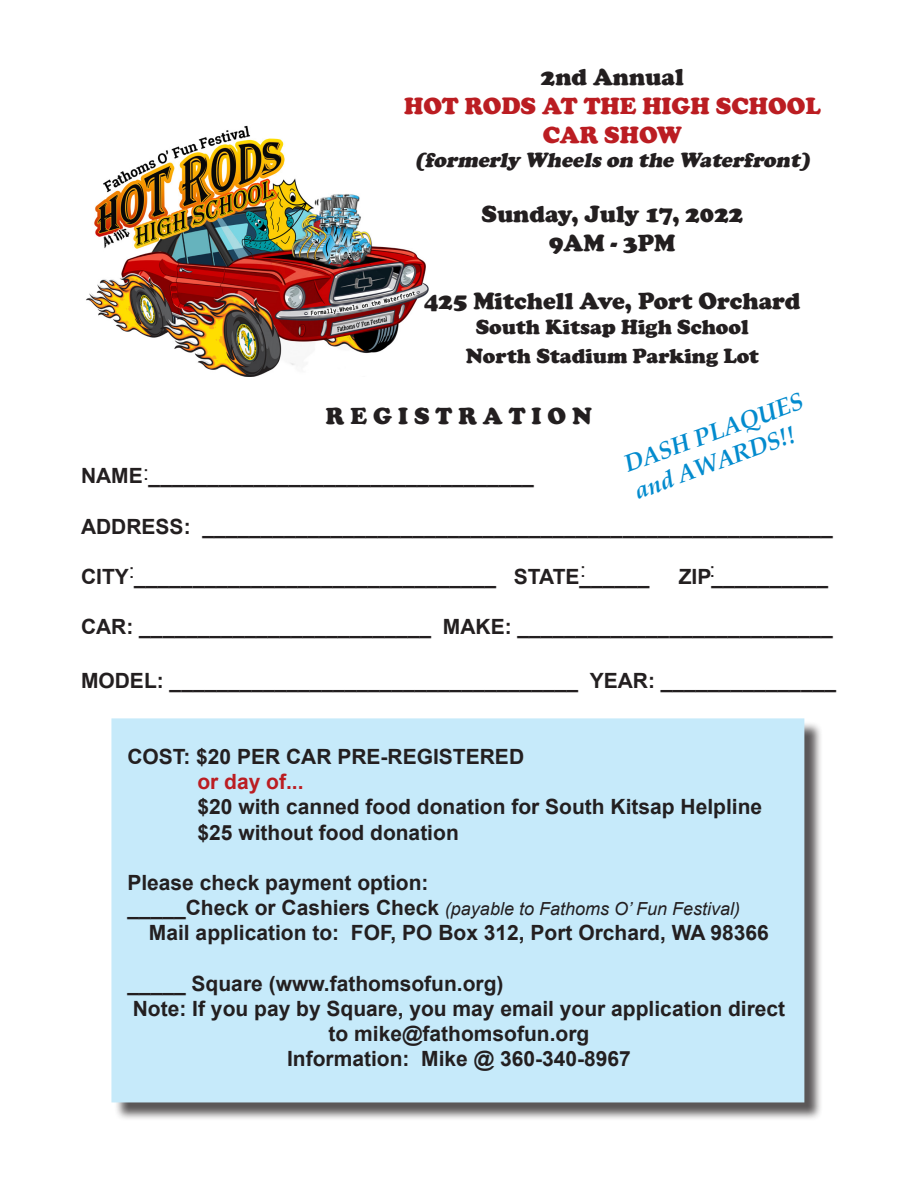
<style>
.page{position:relative;width:918px;height:1188px;background:#fff}
.page>*{position:absolute;margin:0;border:0;box-sizing:border-box;transform-origin:0 0}
.t1{font:900 24px "Cooper";color:#231f20}
.t2{font:900 24px "Cooper";color:#bb1d22}
.t3{font:italic 700 24px "Book Antiqua";color:#038bce}
.t4{font:700 21px "Arial";color:#231f20}
.t5{font:900 21px "Cooper";color:#231f20}
.t6{font:italic 900 21px "Cooper";color:#231f20}
.t7{font:700 21px "Arial";color:#bb1d22}
.t8{font:21px "Arial";color:#231f20}
.t9{font:italic 18px "Arial";color:#231f20}
.s1{font-weight:700;font-style:normal;font-size:21px}
</style>
<div class="page">
<div style="left:114px;top:721px;width:709px;height:400px;background:#231f20;opacity:.75"></div>
<div style="left:111px;top:718px;width:694px;height:385px;background:#c6eafa"></div>
<img style="left:86px;top:125px;width:343px;height:252px">
<p class="t1" style="left:541px;top:63px;width:144px">2nd Annual</p>
<p class="t2" style="left:404px;top:92px;width:418px">HOT RODS AT THE HIGH SCHOOL</p>
<p class="t2" style="left:543px;top:121px;width:140px">CAR SHOW</p>
<p class="t6" style="left:414px;top:147px;width:402px">(formerly Wheels on the Waterfront)</p>
<p class="t1" style="left:482px;top:200px;width:263px">Sunday, July 17, 2022</p>
<p class="t1" style="left:549px;top:229px;width:128px">9AM - 3PM</p>
<p class="t1" style="left:424px;top:287px;width:378px">425 Mitchell Ave, Port Orchard</p>
<p class="t5" style="left:476px;top:315px;width:275px">South Kitsap High School</p>
<p class="t5" style="left:466px;top:343px;width:294px">North Stadium Parking Lot</p>
<p class="t3" style="left:620px;top:449px;width:190px;rotate:-20deg">DASH PLAQUES</p>
<p class="t1" style="left:326px;top:402px;width:268px">R E G I S T R A T I O N</p>
<p class="t3" style="left:629px;top:476px;width:172px;rotate:-20deg">and AWARDS!!</p>
<p class="t4" style="left:81px;top:461px;width:454px">NAME _________________________________</p>
<p class="t4" style="left:81px;top:512px;width:753px">ADDRESS: ______________________________________________________</p>
<p class="t4" style="left:81px;top:562px;width:570px">CITY _______________________________ STATE______</p>
<p class="t4" style="left:679px;top:562px;width:151px">ZIP__________</p>
<p class="t4" style="left:81px;top:612px;width:753px">CAR: _________________________ MAKE: ___________________________</p>
<p class="t4" style="left:81px;top:666px;width:757px">MODEL: ___________________________________ YEAR: _______________</p>
<p class="t8" style="left:143px;top:458px;width:7px">:</p>
<p class="t8" style="left:129px;top:556px;width:7px">:</p>
<p class="t8" style="left:580px;top:555px;width:7px">:</p>
<p class="t8" style="left:709px;top:555px;width:7px">:</p>
<p class="t4" style="left:127px;top:742px;width:398px">COST: $20 PER CAR PRE-REGISTERED</p>
<p class="t7" style="left:197px;top:767px;width:108px">or day of...</p>
<p class="t4" style="left:197px;top:792px;width:566px">$20 with canned food donation for South Kitsap Helpline</p>
<p class="t4" style="left:197px;top:817px;width:263px">$25 without food donation</p>
<p class="t4" style="left:127px;top:868px;width:303px">Please check payment option:</p>
<p class="t9" style="left:127px;top:897px;width:614px"><span class="s1">_____Check or Cashiers Check</span> (payable to Fathoms O’ Fun Festival)</p>
<p class="t4" style="left:149px;top:918px;width:622px">Mail application to: FOF, PO Box 312, Port Orchard, WA 98366</p>
<p class="t4" style="left:127px;top:969px;width:378px">_____ Square (www.fathomsofun.org)</p>
<p class="t4" style="left:133px;top:994px;width:654px">Note: If you pay by Square, you may email your application direct</p>
<p class="t4" style="left:329px;top:1019px;width:262px">to mike@fathomsofun.org</p>
<p class="t4" style="left:287px;top:1044px;width:345px">Information: Mike @ 360-340-8967</p>
</div>
